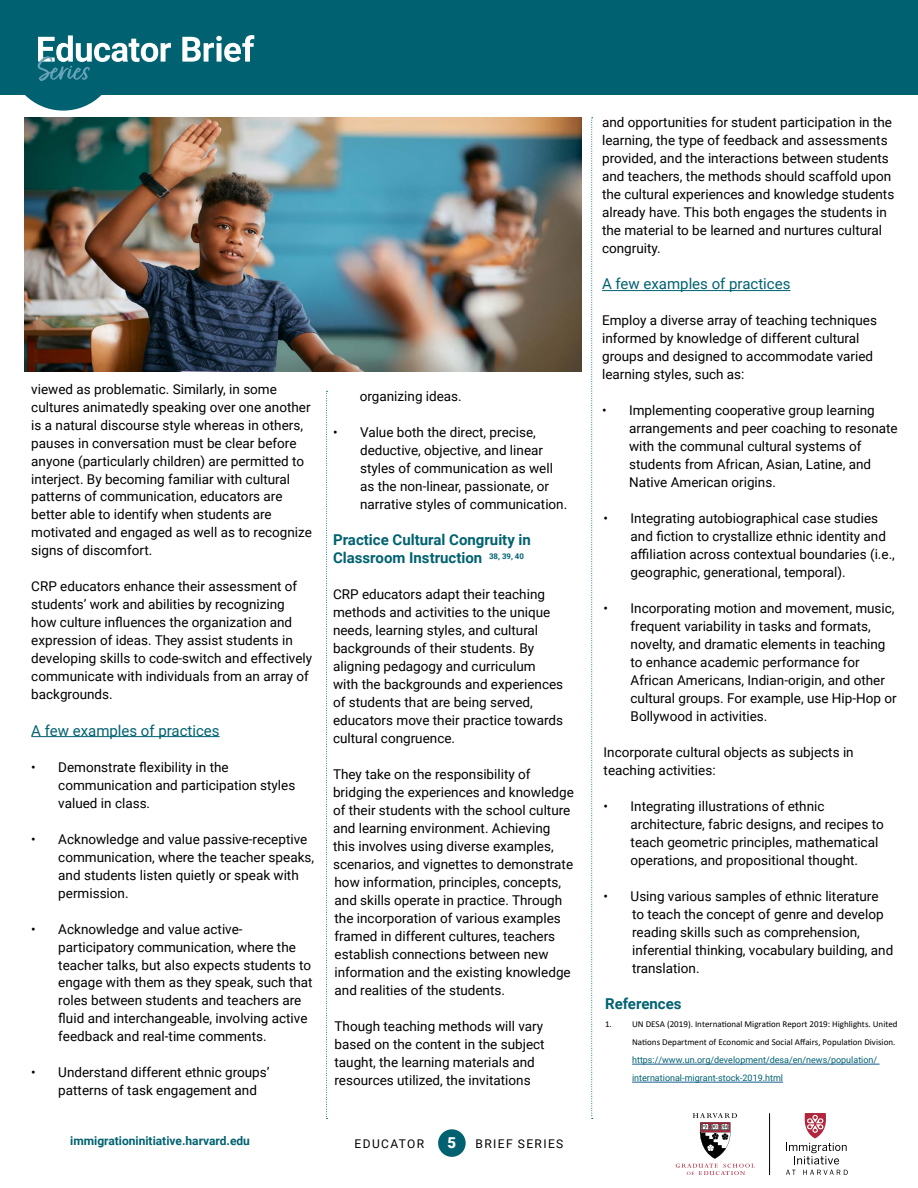
<style>
.page{position:relative;width:918px;height:1188px;background:#fff}
.page>*{position:absolute;margin:0;border:0;box-sizing:border-box;transform-origin:0 0}
.t1{font:700 15px/18px "Roboto";color:#006271}
.t2{font:15px "Roboto";color:#006271}
.t3{font:900 15px "Roboto";color:#fff}
.t4{font:13.5px/18px "Roboto";color:#000}
.t5{font:700 12px "Roboto";color:#006271}
.t6{font:12px "Roboto";letter-spacing:.115em;color:#000}
.t7{font:9px/18px "Calibri";color:#000;text-align:right}
.t8{font:9px/18px "Roboto";color:#006271}
</style>
<div class="page">
<div style="left:438px;top:1129px;width:28px;height:28px;background:#006271;border-radius:50%"></div>
<svg style="left:786px;top:1170px;width:10px;height:5px"></svg>
<svg style="left:803px;top:1170px;width:45px;height:5px"></svg>
<svg style="left:786px;top:1113px;width:61px;height:51px"></svg>
<svg style="left:676px;top:1113px;width:79px;height:62px"></svg>
<hr style="left:769px;top:1113px;width:1px;height:62px;background:#000">
<svg style="left:326px;top:391px;width:2px;height:728px"></svg>
<svg style="left:591px;top:117px;width:2px;height:1002px"></svg>
<div style="left:9px;top:1px;width:109px;height:110px;background:#006271;border-radius:50%"></div>
<div style="left:0;top:0;width:918px;height:94px;background:#006271"></div>
<svg style="left:38px;top:35px;width:216px;height:46px"></svg>
<img style="left:25px;top:117px;width:557px;height:255px">
<hr style="left:31px;top:736px;width:189px;height:1px;background:#006271">
<hr style="left:602px;top:290px;width:188px;height:1px;background:#006271">
<hr style="left:632px;top:1064px;width:248px;height:1px;background:#155c90">
<hr style="left:632px;top:1082px;width:151px;height:1px;background:#155c90">
<p class="t4" style="left:31px;top:379px;width:282px">viewed as problematic. Similarly, in some cultures animatedly speaking over one another is a natural discourse style whereas in others, pauses in conversation must be clear before anyone (particularly children) are permitted to interject. By becoming familiar with cultural patterns of communication, educators are better able to identify when students are motivated and engaged as well as to recognize signs of discomfort.</p>
<p class="t4" style="left:31px;top:577px;width:282px">CRP educators enhance their assessment of students’ work and abilities by recognizing how culture influences the organization and expression of ideas. They assist students in developing skills to code-switch and effectively communicate with individuals from an array of backgrounds.</p>
<p class="t2" style="left:31px;top:720px;width:190px">A few examples of practices</p>
<p class="t4" style="left:58px;top:757px;width:239px;text-indent:-27px">• Demonstrate flexibility in the communication and participation styles valued in class.</p>
<p class="t4" style="left:58px;top:829px;width:257px;text-indent:-27px">• Acknowledge and value passive-receptive communication, where the teacher speaks, and students listen quietly or speak with permission.</p>
<p class="t4" style="left:58px;top:919px;width:256px;text-indent:-27px">• Acknowledge and value active&shy;participatory communication, where the teacher talks, but also expects students to engage with them as they speak, such that roles between students and teachers are fluid and interchangeable, involving active feedback and real-time comments.</p>
<p class="t4" style="left:58px;top:1063px;width:213px;text-indent:-27px">• Understand different ethnic groups’ patterns of task engagement and</p>
<p class="t4" style="left:360px;top:387px;width:104px">organizing ideas.</p>
<p class="t4" style="left:360px;top:423px;width:209px;text-indent:-27px">• Value both the direct, precise, deductive, objective, and linear styles of communication as well as the non-linear, passionate, or narrative styles of communication.</p>
<p class="t1" style="left:333px;top:530px;width:199px">Practice Cultural Congruity in<br>Classroom Instruction <sup>38,</sup> <sup>39,</sup> <sup>40</sup></p>
<p class="t4" style="left:333px;top:585px;width:232px">CRP educators adapt their teaching methods and activities to the unique needs, learning styles, and cultural backgrounds of their students. By aligning pedagogy and curriculum with the backgrounds and experiences of students that are being served, educators move their practice towards cultural congruence.</p>
<p class="t4" style="left:333px;top:765px;width:242px">They take on the responsibility of bridging the experiences and knowledge of their students with the school culture and learning environment. Achieving this involves using diverse examples, scenarios, and vignettes to demonstrate how information, principles, concepts, and skills operate in practice. Through the incorporation of various examples framed in different cultures, teachers establish connections between new information and the existing knowledge and realities of the students.</p>
<p class="t4" style="left:335px;top:1017px;width:212px">Though teaching methods will vary based on the content in the subject taught, the learning materials and resources utilized, the invitations</p>
<p class="t5" style="left:70px;top:1133px;width:181px">immigrationinitiative.harvard.edu</p>
<p class="t6" style="left:355px;top:1135px;width:71px">EDUCATOR</p>
<p class="t3" style="left:447px;top:1132px;width:10px">5</p>
<p class="t6" style="left:476px;top:1135px;width:89px">BRIEF SERIES</p>
<p class="t4" style="left:602px;top:113px;width:294px">and opportunities for student participation in the learning, the type of feedback and assessments provided, and the interactions between students and teachers, the methods should scaffold upon the cultural experiences and knowledge students already have. This both engages the students in the material to be learned and nurtures cultural congruity.</p>
<p class="t2" style="left:602px;top:274px;width:190px">A few examples of practices</p>
<p class="t4" style="left:602px;top:311px;width:276px">Employ a diverse array of teaching techniques informed by knowledge of different cultural groups and designed to accommodate varied learning styles, such as:</p>
<p class="t4" style="left:629px;top:401px;width:270px;text-indent:-27px">• Implementing cooperative group learning arrangements and peer coaching to resonate with the communal cultural systems of students from African, Asian, Latine, and Native American origins.</p>
<p class="t4" style="left:631px;top:509px;width:266px;text-indent:-27px">• Integrating autobiographical case studies and fiction to crystallize ethnic identity and affiliation across contextual boundaries (i.e., geographic, generational, temporal).</p>
<p class="t4" style="left:631px;top:599px;width:268px;text-indent:-27px">• Incorporating motion and movement, music, frequent variability in tasks and formats, novelty, and dramatic elements in teaching to enhance academic performance for African Americans, Indian-origin, and other cultural groups. For example, use Hip-Hop or Bollywood in activities.</p>
<p class="t4" style="left:604px;top:743px;width:252px">Incorporate cultural objects as subjects in teaching activities:</p>
<p class="t4" style="left:631px;top:797px;width:255px;text-indent:-27px">• Integrating illustrations of ethnic architecture, fabric designs, and recipes to teach geometric principles, mathematical operations, and propositional thought.</p>
<p class="t4" style="left:632px;top:887px;width:263px;text-indent:-28px">• Using various samples of ethnic literature to teach the concept of genre and develop reading skills such as comprehension, inferential thinking, vocabulary building, and translation.</p>
<p class="t1" style="left:605px;top:995px;width:78px">References</p>
<p class="t7" style="left:605px;top:1015px;width:294px">1. UN DESA (2019). International Migration Report 2019: Highlights. United<br>Nations Department of Economic and Social Affairs, Population Division.</p>
<p class="t8" style="left:632px;top:1051px;width:247px">https://www.un.org/development/desa/en/news/population/ international-migrant-stock-2019.html</p>
</div>
